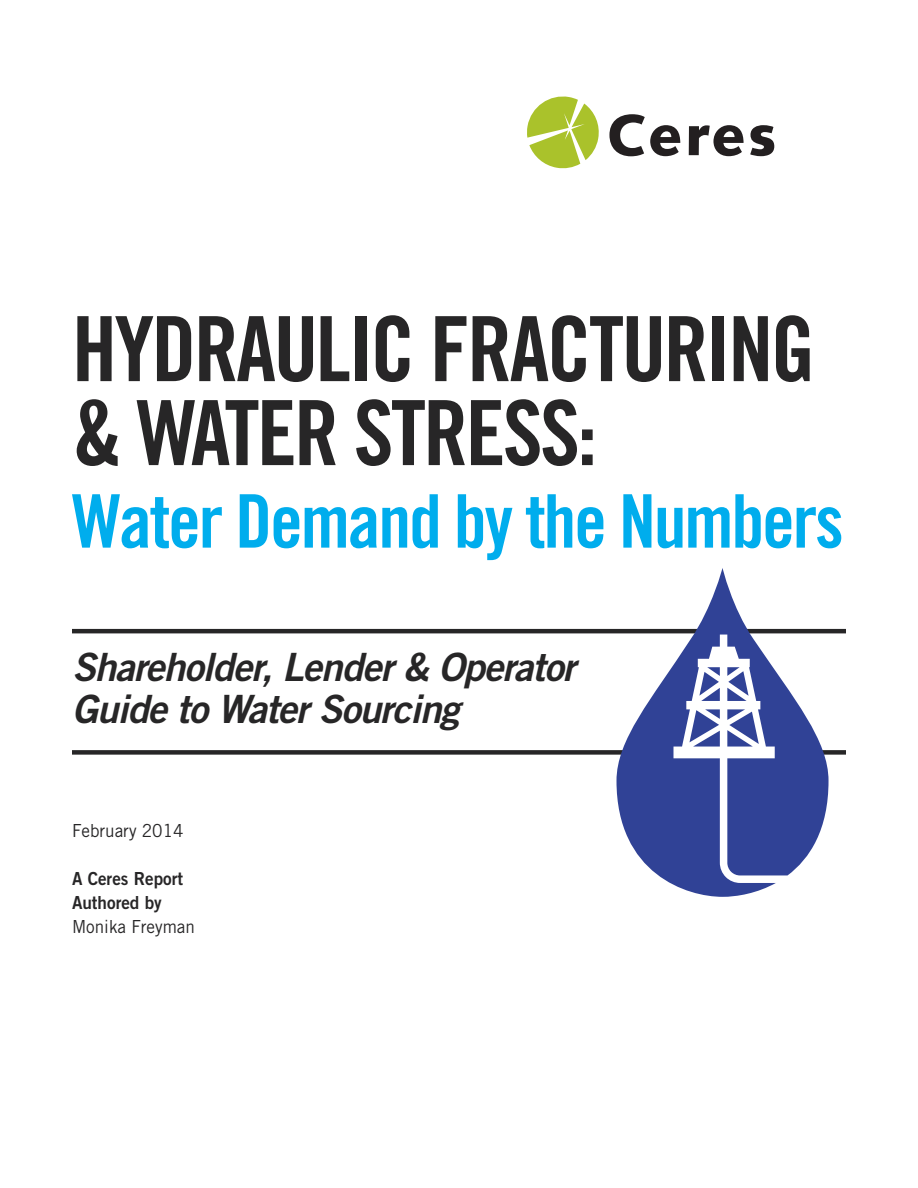
<style>
.page{position:relative;width:918px;height:1188px;background:#fff}
.page>*{position:absolute;margin:0;border:0;box-sizing:border-box;transform-origin:0 0}
.t1{font:90px/84px "Trade Gothic LT Std Bd Cn 20";letter-spacing:-.03em;color:#272627}
.t2{font:73.95px "Trade Gothic LT Std Bd Cn 20";letter-spacing:-.03em;color:#00aded}
.t3{font:39px/42px "Trade Gothic LT Std Bd 2 Obl";letter-spacing:-.03em;color:#272627}
.t4{font:18px "Trade Gothic LT Std";color:#272627;scale:.95 1}
.t5{font:18px/24px "Trade Gothic LT Std Bd 2";color:#272627;scale:.95 1}
</style>
<div class="page">
<hr style="left:72px;top:629px;width:774px;height:4px;background:#272627">
<div style="left:72px;top:750px;width:774px;height:5px;background:#272627"></div>
<svg style="left:609px;top:114px;width:71px;height:42px"></svg>
<svg style="left:689px;top:125px;width:55px;height:31px"></svg>
<svg style="left:750px;top:125px;width:24px;height:31px"></svg>
<svg style="left:527px;top:96px;width:72px;height:72px"></svg>
<svg style="left:617px;top:568px;width:212px;height:329px;fill:#304296"></svg>
<h1 class="t1" style="left:72px;top:314px;width:745px">HYDRAULIC FRACTURING &amp; WATER STRESS:</h1>
<h2 class="t2" style="left:72px;top:494px;width:773px">Water Demand by the Numbers</h2>
<p class="t3" style="left:72px;top:650px;width:505px">Shareholder, Lender &amp; Operator<br>Guide to Water Sourcing</p>
<p class="t4" style="left:72px;top:824px;width:119px">February 2014</p>
<p class="t5" style="left:72px;top:868px;width:118px">A Ceres Report<br>Authored by</p>
<p class="t4" style="left:72px;top:920px;width:131px">Monika Freyman</p>
</div>
